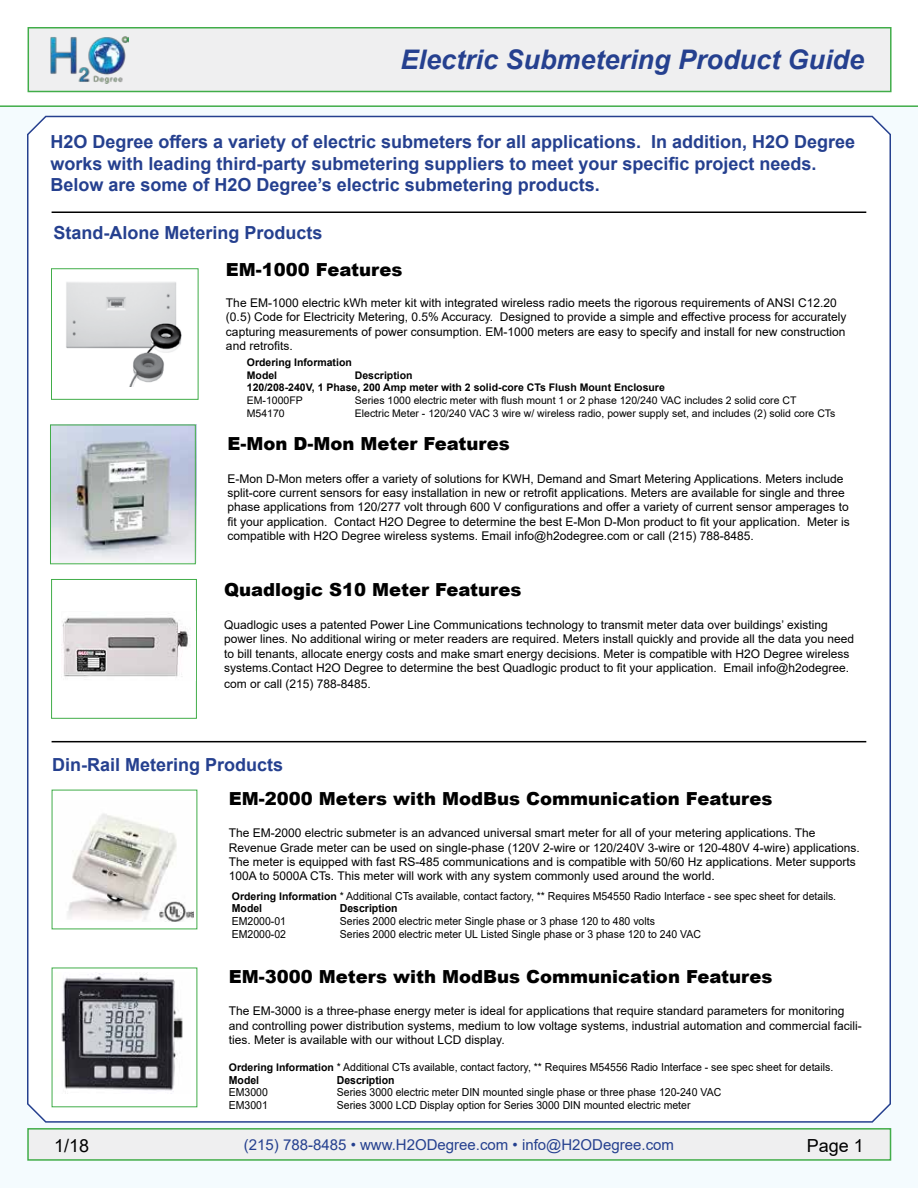
<style>
.page{position:relative;width:918px;height:1188px;background:#fff}
.page>*{position:absolute;margin:0;border:0;box-sizing:border-box;transform-origin:0 0}
.t1{font:italic 700 27px "Arial";color:#25408f}
.t2{font:700 18px/21.6px "Arial";color:#25408f}
.t3{font:900 18px "Arial";color:#000}
.t4{font:18px "Arial";color:#000}
.t5{font:15px "Arial";color:#25408f}
.t6{font:12px/14.4px "Arial";color:#000}
.t7{font:10.95px/12.6px "Arial";color:#000;scale:.95 1}
.t8{font:700 10.95px "Arial";color:#000;scale:.95 1}
.t9{font:10.5px "Arial";color:#000}
.t10{font:700 10.5px/12.6px "Arial";color:#000}
.s1{font-weight:700;font-size:10.5px}
.s2{font-weight:700}
</style>
<div class="page">
<div style="left:0;top:107px;width:918px;height:1081px;background:#f4fbfe"></div>
<div style="left:27px;top:1128px;width:864px;height:33px;background:#efeff0;border:2px solid #41ad49"></div>
<hr style="left:0;top:105px;width:918px;height:2px;background:#41ad49">
<div style="left:27px;top:115px;width:864px;height:1008px;background:#fff"></div>
<div style="left:28px;top:27px;width:864px;height:65px;background:#efeff0;border:2px solid #41ad49"></div>
<img style="left:51px;top:36px;width:77px;height:47px">
<div style="left:51px;top:268px;width:148px;height:132px;background:#fff;border:1px solid #41ad49"></div>
<img style="left:66px;top:282px;width:116px;height:105px">
<img style="left:52px;top:426px;width:142px;height:136px">
<div style="left:50px;top:424px;width:146px;height:140px;border:1px solid #41ad49"></div>
<div style="left:51px;top:579px;width:146px;height:140px;border:1px solid #41ad49"></div>
<img style="left:61px;top:612px;width:135px;height:69px">
<img style="left:56px;top:800px;width:138px;height:122px">
<img style="left:53px;top:973px;width:138px;height:120px">
<hr style="left:52px;top:741px;width:814px;height:1px;background:#000">
<hr style="left:52px;top:212px;width:814px;height:1px;background:#000">
<h1 class="t1" style="left:400px;top:41px;width:465px">Electric Submetering Product Guide</h1>
<p class="t2" style="left:50px;top:131px;width:806px">H2O Degree offers a variety of electric submeters for all applications. In addition, H2O Degree works with leading third-party submetering suppliers to meet your specific project needs.<br>Below are some of H2O Degree’s electric submetering products.</p>
<h2 class="t2" style="left:53px;top:222px;width:271px">Stand-Alone Metering Products</h2>
<h2 class="t3" style="left:226px;top:257px;width:178px">EM-1000 Features</h2>
<p class="t6" style="left:226px;top:295px;width:622px">The EM-1000 electric kWh meter kit with integrated wireless radio meets the rigorous requirements of ANSI C12.20 (0.5) Code for Electricity Metering, 0.5% Accuracy. Designed to provide a simple and effective process for accurately capturing measurements of power consumption. EM-1000 meters are easy to specify and install for new construction and retrofits.</p>
<p class="t10" style="left:247px;top:356px;width:107px">Ordering Information<br>Model</p>
<p class="t10" style="left:247px;top:369px;width:420px;text-indent:108px">Description<br>120/208-240V, 1 Phase, 200 Amp meter with 2 solid-core CTs Flush Mount Enclosure</p>
<p class="t9" style="left:247px;top:393px;width:58px">EM-1000FP</p>
<p class="t9" style="left:355px;top:393px;width:443px">Series 1000 electric meter with flush mount 1 or 2 phase 120/240 VAC includes 2 solid core CT</p>
<p class="t9" style="left:247px;top:406px;width:39px">M54170</p>
<p class="t9" style="left:355px;top:406px;width:482px">Electric Meter - 120/240 VAC 3 wire w/ wireless radio, power supply set, and includes (2) solid core CTs</p>
<h2 class="t3" style="left:227px;top:431px;width:284px">E-Mon D-Mon Meter Features</h2>
<p class="t6" style="left:227px;top:471px;width:624px">E-Mon D-Mon meters offer a variety of solutions for KWH, Demand and Smart Metering Applications. Meters include split-core current sensors for easy installation in new or retrofit applications. Meters are available for single and three phase applications from 120/277 volt through 600 V configurations and offer a variety of current sensor amperages to fit your application. Contact H2O Degree to determine the best E-Mon D-Mon product to fit your application. Meter is compatible with H2O Degree wireless systems. Email info@h2odegree.com or call (215) 788-8485.</p>
<h2 class="t3" style="left:224px;top:577px;width:299px">Quadlogic S10 Meter Features</h2>
<p class="t6" style="left:224px;top:617px;width:632px">Quadlogic uses a patented Power Line Communications technology to transmit meter data over buildings’ existing power lines. No additional wiring or meter readers are required. Meters install quickly and provide all the data you need to bill tenants, allocate energy costs and make smart energy decisions. Meter is compatible with H2O Degree wireless systems.Contact H2O Degree to determine the best Quadlogic product to fit your application. Email info@h2odegree.</p>
<p class="t6" style="left:224px;top:677px;width:148px">com or call (215) 788-8485.</p>
<h2 class="t2" style="left:52px;top:754px;width:233px">Din-Rail Metering Products</h2>
<h2 class="t3" style="left:229px;top:785px;width:545px">EM-2000 Meters with ModBus Communication Features</h2>
<p class="t6" style="left:229px;top:826px;width:632px">The EM-2000 electric submeter is an advanced universal smart meter for all of your metering applications. The Revenue Grade meter can be used on single-phase (120V 2-wire or 120/240V 3-wire or 120-480V 4-wire) applications.<br>The meter is equipped with fast RS-485 communications and is compatible with 50/60 Hz applications. Meter supports 100A to 5000A CTs. This meter will work with any system commonly used around the world.</p>
<p class="t7" style="left:232px;top:890px;width:638px"><span class="s1">Ordering Information</span> * Additional CTs available, contact factory, ** Requires M54550 Radio Interface - see spec sheet for details.<br><span class="s2">Model</span></p>
<p class="t8" style="left:340px;top:901px;width:62px">Description</p>
<p class="t7" style="left:232px;top:915px;width:59px">EM2000-01</p>
<p class="t7" style="left:340px;top:915px;width:333px">Series 2000 electric meter Single phase or 3 phase 120 to 480 volts</p>
<p class="t7" style="left:232px;top:927px;width:59px">EM2000-02</p>
<p class="t7" style="left:340px;top:927px;width:382px">Series 2000 electric meter UL Listed Single phase or 3 phase 120 to 240 VAC</p>
<h2 class="t3" style="left:229px;top:963px;width:545px">EM-3000 Meters with ModBus Communication Features</h2>
<p class="t6" style="left:229px;top:1004px;width:634px">The EM-3000 is a three-phase energy meter is ideal for applications that require standard parameters for monitoring and controlling power distribution systems, medium to low voltage systems, industrial automation and commercial facili&shy;ties. Meter is available with our without LCD display.</p>
<p class="t7" style="left:229px;top:1061px;width:638px"><span class="s1">Ordering Information</span> * Additional CTs available, contact factory, ** Requires M54556 Radio Interface - see spec sheet for details.<br><span class="s2">Model</span></p>
<p class="t8" style="left:337px;top:1072px;width:62px">Description</p>
<p class="t7" style="left:229px;top:1086px;width:43px">EM3000</p>
<p class="t7" style="left:337px;top:1086px;width:406px">Series 3000 electric meter DIN mounted single phase or three phase 120-240 VAC</p>
<p class="t7" style="left:229px;top:1099px;width:43px">EM3001</p>
<p class="t7" style="left:337px;top:1099px;width:374px">Series 3000 LCD Display option for Series 3000 DIN mounted electric meter</p>
<h2 class="t4" style="left:54px;top:1133px;width:37px">1/18</h2>
<p class="t5" style="left:244px;top:1134px;width:432px">(215) 788-8485 • www.H2ODegree.com • info@H2ODegree.com</p>
<h2 class="t4" style="left:807px;top:1133px;width:59px">Page 1</h2>
</div>
